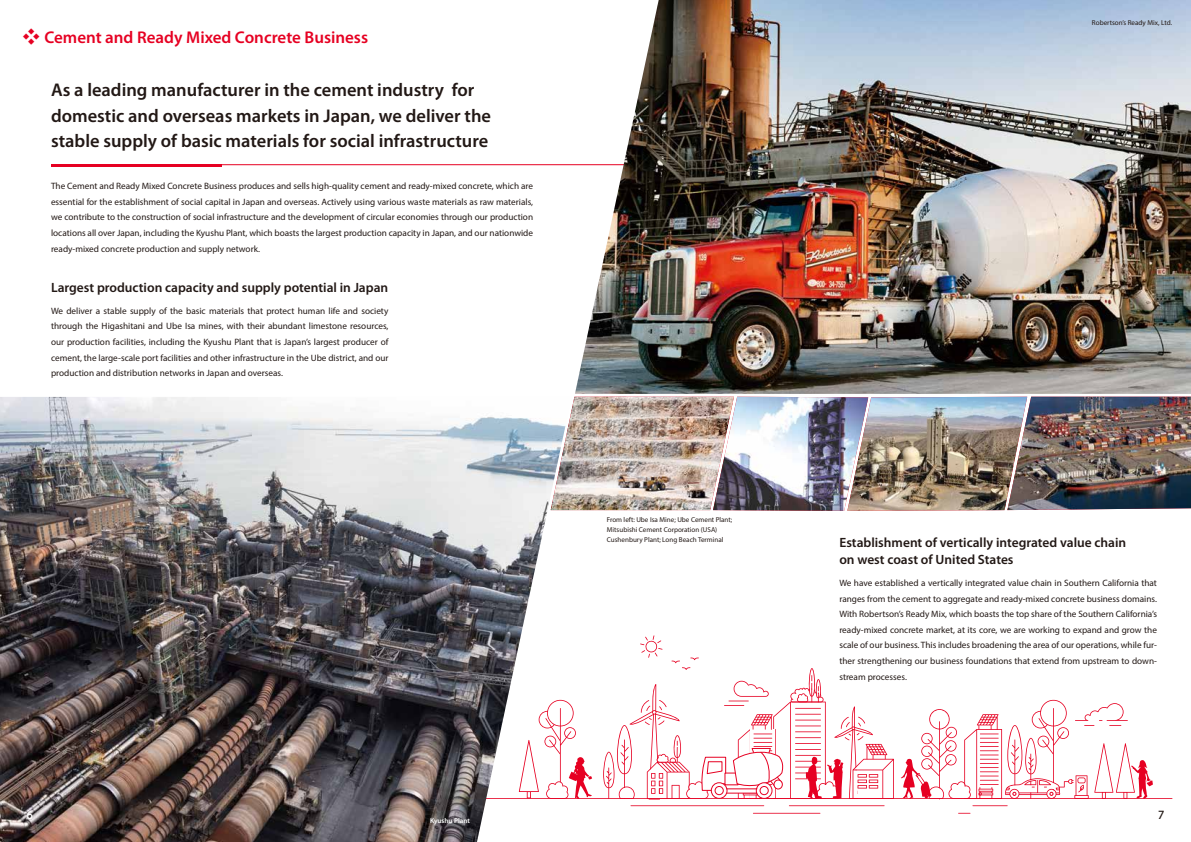
<style>
.page{position:relative;width:1191px;height:842px;background:#fff}
.page>*{position:absolute;margin:0;border:0;box-sizing:border-box;transform-origin:0 0}
.t1{font:600 18.4px/25.5px "Myriad Pro";color:#221815}
.t2{font:600 17px "Myriad Pro";color:#e60022}
.t3{font:600 13.5px/17px "Myriad Pro";color:#221815}
.t4{font:11px "Hiragino UD Sans Std N W5";color:#fff}
.t5{font:11px "Hiragino UD Sans Std N W5";color:#221815}
.t6{font:9.2px/15.6px "Myriad Pro";color:#221815;text-align:justify}
.t7{font:7.1px/9.9px "Myriad Pro";color:#221815}
.t8{font:600 7.1px "Myriad Pro";color:#fff}
.s1{font-family:"Koz Min Pr 6 N";font-weight:400}
</style>
<div class="page">
<hr style="left:630px;top:805px;width:134px;height:1px;background:#e60022">
<hr style="left:789px;top:805px;width:95px;height:1px;background:#e60022">
<hr style="left:753px;top:813px;width:67px;height:1px;background:#e60022">
<hr style="left:972px;top:805px;width:35px;height:1px;background:#e60022">
<svg style="left:958px;top:813px;width:12px;height:1px"></svg>
<svg style="left:571px;top:635px;width:601px;height:165px"></svg>
<hr style="left:51px;top:164px;width:658px;height:1px;background:#e60022">
<hr style="left:51px;top:165px;width:170px;height:2px;background:#e60022">
<img style="left:0;top:397px;width:571px;height:445px">
<img style="left:575px;top:0;width:616px;height:394px">
<img style="left:550px;top:397px;width:641px;height:114px">
<img style="left:847px;top:397px;width:180px;height:114px">
<h2 class="t2" style="left:23px;top:27px;width:347px"><span class="s1">❖</span> Cement and Ready Mixed Concrete Business</h2>
<h1 class="t1" style="left:51px;top:77px;width:441px">As a leading manufacturer in the cement industry for domestic and overseas markets in Japan, we deliver the stable supply of basic materials for social infrastructure</h1>
<p class="t6" style="left:51px;top:178px;width:483px">The Cement and Ready Mixed Concrete Business produces and sells high-quality cement and ready-mixed concrete, which are essential for the establishment of social capital in Japan and overseas. Actively using various waste materials as raw materials, we contribute to the construction of social infrastructure and the development of circular economies through our production locations all over Japan, including the Kyushu Plant, which boasts the largest production capacity in Japan, and our nationwide ready-mixed concrete production and supply network.</p>
<h3 class="t3" style="left:51px;top:279px;width:339px">Largest production capacity and supply potential in Japan</h3>
<p class="t6" style="left:51px;top:303px;width:339px">We deliver a stable supply of the basic materials that protect human life and society through the Higashitani and Ube Isa mines, with their abundant limestone resources, our production facilities, including the Kyushu Plant that is Japan’s largest producer of cement, the large-scale port facilities and other infrastructure in the Ube district, and our production and distribution networks in Japan and overseas.</p>
<p class="t7" style="left:607px;top:514px;width:127px">From left: Ube Isa Mine; Ube Cement Plant;<br>Mitsubishi Cement Corporation (USA)<br>Cushenbury Plant; Long Beach Terminal</p>
<p class="t7" style="left:1092px;top:18px;width:82px">Robertson’s Ready Mix, Ltd.</p>
<h3 class="t3" style="left:839px;top:534px;width:288px">Establishment of vertically integrated value chain on west coast of United States</h3>
<p class="t6" style="left:839px;top:575px;width:319px">We have established a vertically integrated value chain in Southern California that ranges from the cement to aggregate and ready-mixed concrete business domains.<br>With Robertson’s Ready Mix, which boasts the top share of the Southern California’s ready-mixed concrete market, at its core, we are working to expand and grow the scale of our business. This includes broadening the area of our operations, while fur&shy;ther strengthening our business foundations that extend from upstream to down&shy;stream processes.</p>
<p class="t4" style="left:26px;top:806px;width:8px">6</p>
<p class="t5" style="left:1158px;top:806px;width:8px">7</p>
<p class="t8" style="left:430px;top:816px;width:41px">Kyushu Plant</p>
</div>
